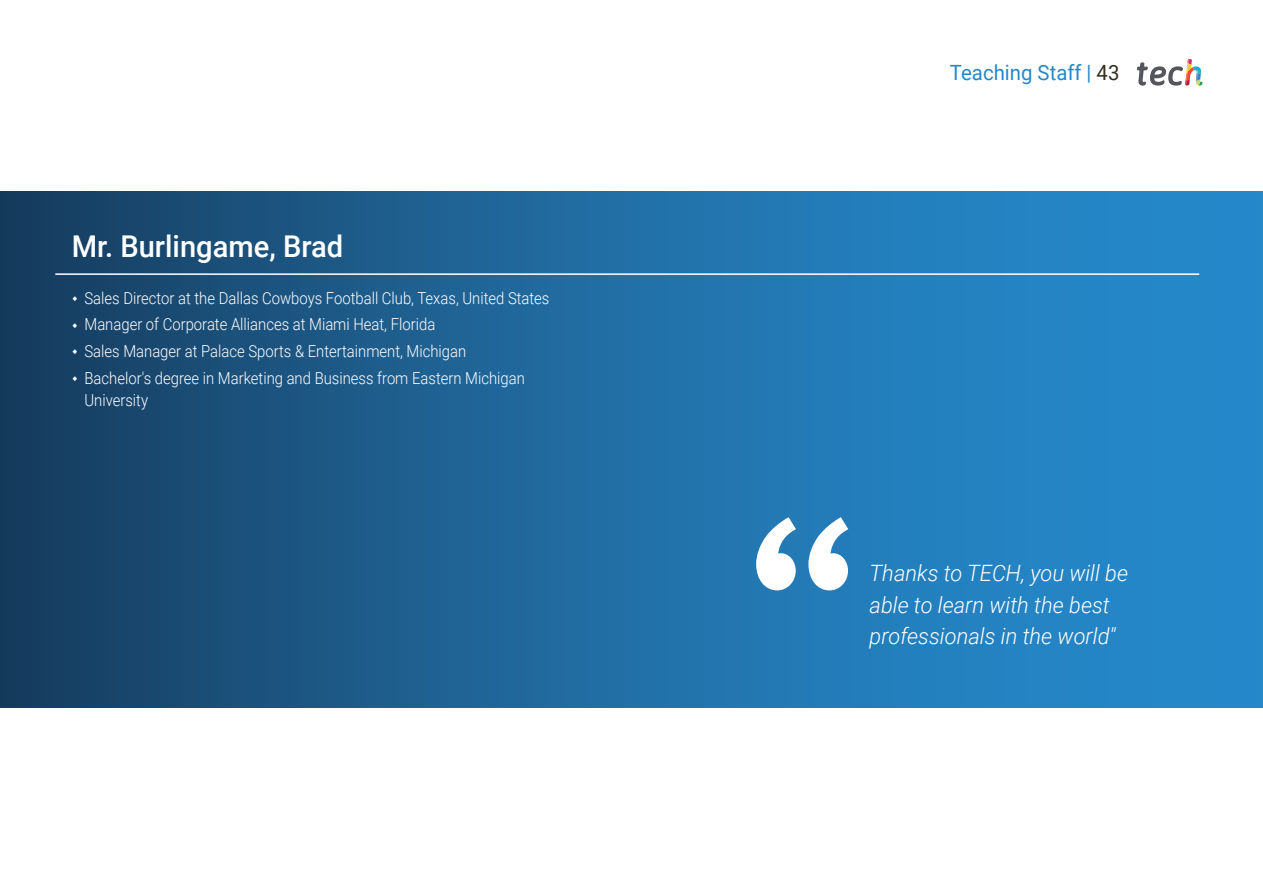
<style>
.page{position:relative;width:1263px;height:893px;background:#fff}
.page>*{position:absolute;margin:0;border:0;box-sizing:border-box;transform-origin:0 0}
.t1{font:500 30px "Roboto";color:#fff}
.t2{font:italic 300 22.5px/31.5px "Roboto";color:#fff}
.t3{font:21px "Roboto";color:#2488c9}
.t4{font:300 16.5px/26.7px "Roboto";color:#fff;scale:.9 1}
.s1{color:#312e20}
</style>
<div class="page">
<div style="left:0;top:191px;width:1263px;height:516px;background:linear-gradient(to right,#184267,#2793d9)"></div>
<hr style="left:55px;top:273px;width:1144px;height:2px;background:#fff">
<svg style="left:756px;top:517px;width:92px;height:73px"></svg>
<svg style="left:1137px;top:59px;width:65px;height:27px"></svg>
<svg style="left:73px;top:296px;width:4px;height:5px"></svg>
<svg style="left:73px;top:323px;width:4px;height:5px"></svg>
<svg style="left:73px;top:349px;width:4px;height:5px"></svg>
<svg style="left:73px;top:376px;width:4px;height:5px"></svg>
<h1 class="t1" style="left:72px;top:225px;width:273px">Mr. Burlingame, Brad</h1>
<p class="t4" style="left:85px;top:284px;width:518px">Sales Director at the Dallas Cowboys Football Club, Texas, United States Manager of Corporate Alliances at Miami Heat, Florida<br>Sales Manager at Palace Sports &amp; Entertainment, Michigan<br>Bachelor's degree in Marketing and Business from Eastern Michigan</p>
<p class="t4" style="left:85px;top:387px;width:72px">University</p>
<p class="t3" style="left:950px;top:57px;width:171px">Teaching Staff | <span class="s1">43</span></p>
<h2 class="t2" style="left:869px;top:557px;width:260px">Thanks to TECH, you will be able to learn with the best professionals in the world"</h2>
</div>
